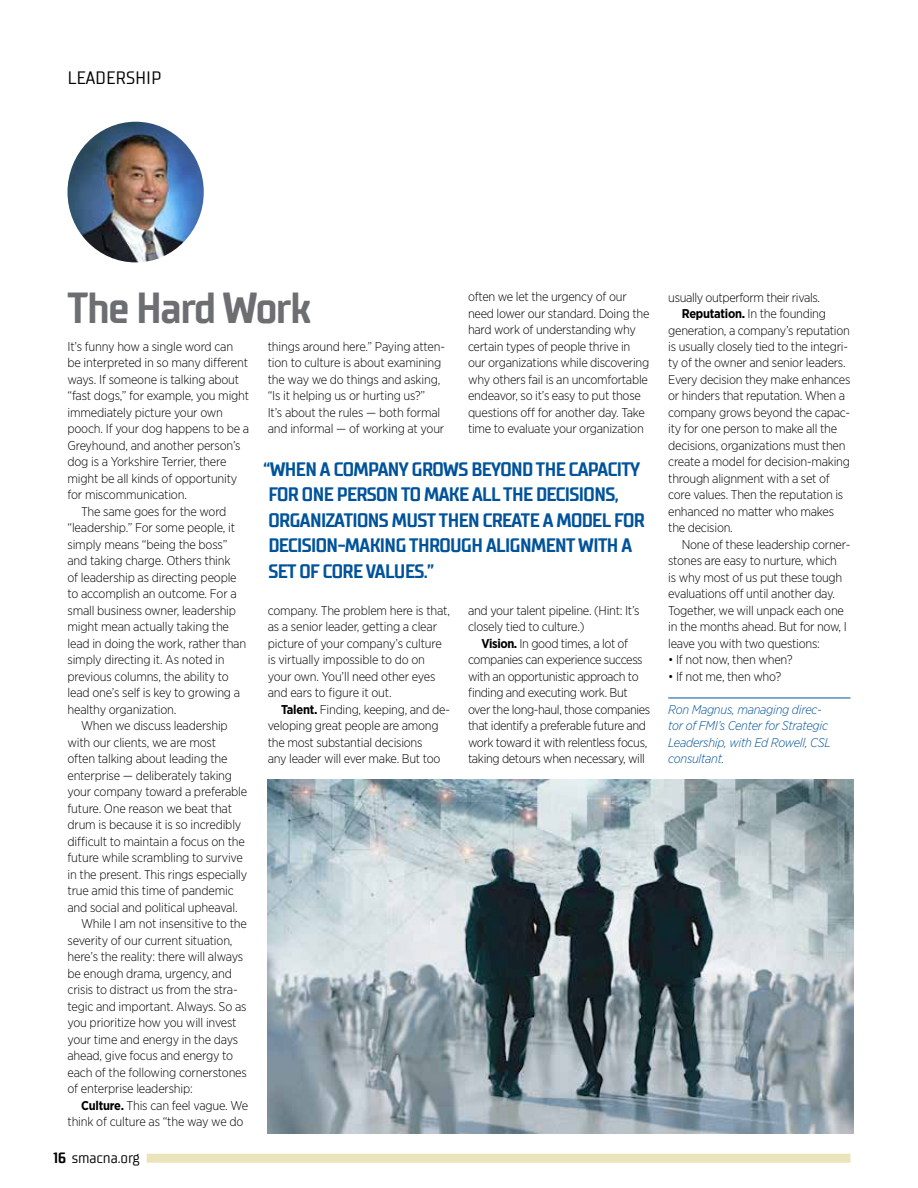
<style>
.page{position:relative;width:918px;height:1188px;background:#fff}
.page>*{position:absolute;margin:0;border:0;box-sizing:border-box;transform-origin:0 0}
.t1{font:700 43.5px "TT Supermolot Condensed";letter-spacing:-.035em;color:#6d6e71}
.t2{font:700 19.5px/25.5px "TT Supermolot Condensed";letter-spacing:-.03em;color:#00539b}
.t3{font:18px "TT Supermolot Condensed";color:#000}
.t4{font:15px "TT Supermolot Condensed";letter-spacing:-.01em;color:#000}
.t5{font:300 12.75px/16.5px "Gotham Narrow";letter-spacing:-.02em;color:#000}
.t6{font:italic 300 12.75px/16.5px "Gotham Narrow";letter-spacing:-.02em;color:#00539b}
.s1{font-weight:700}
</style>
<div class="page">
<div style="left:147px;top:1154px;width:704px;height:9px;background:#eae4ba"></div>
<hr style="left:668px;top:698px;width:182px;height:1px;background:#00539b">
<img style="left:68px;top:122px;width:136px;height:140px">
<img style="left:268px;top:780px;width:585px;height:354px">
<p class="t3" style="left:68px;top:67px;width:96px">LEADERSHIP</p>
<p class="t5" style="left:468px;top:288px;width:183px">often we let the urgency of our need lower our standard. Doing the hard work of understanding why certain types of people thrive in our organizations while discovering why others fail is an uncomfortable endeavor, so it’s easy to put those questions of for another day. Take time to evaluate your organization</p>
<p class="t2" style="left:263px;top:456px;width:383px">“WHEN A COMPANY GROWS BEYOND THE CAPACITY FOR ONE PERSON TO MAKE ALL THE DECISIONS, ORGANIZATIONS MUST THEN CREATE A MODEL FOR DECISION-MAKING THROUGH ALIGNMENT WITH A</p>
<p class="t2" style="left:268px;top:558px;width:167px">SET OF CORE VALUES.”</p>
<p class="t5" style="left:268px;top:602px;width:184px">company. The problem here is that, as a senior leader, getting a clear picture of your company’s culture is virtually impossible to do on your own. You’ll need other eyes and ears to fgure it out.</p>
<p class="t5" style="left:268px;top:701px;width:184px;text-indent:13px"><span class="s1">Talent.</span> Finding, keeping, and de&shy;veloping great people are among the most substantial decisions<br>any leader will ever make. But too</p>
<p class="t1" style="left:68px;top:283px;width:245px">The Hard Work</p>
<p class="t5" style="left:68px;top:338px;width:183px">It’s funny how a single word can be interpreted in so many diferent ways. If someone is talking about “fast dogs,” for example, you might immediately picture your own pooch. If your dog happens to be a<br>Greyhound, and another person’s dog is a Yorkshire Terrier, there might be all kinds of opportunity for miscommunication.</p>
<p class="t5" style="left:68px;top:503px;width:180px;text-indent:14px">The same goes for the word “leadership.” For some people, it simply means “being the boss” and taking charge. Others think<br>of leadership as directing people to accomplish an outcome. For a small business owner, leadership might mean actually taking the lead in doing the work, rather than simply directing it. As noted in previous columns, the ability to lead one’s self is key to growing a healthy organization.</p>
<p class="t5" style="left:68px;top:717px;width:181px;text-indent:14px">When we discuss leadership with our clients, we are most<br>often talking about leading the enterprise — deliberately taking your company toward a preferable future. One reason we beat that drum is because it is so incredibly difcult to maintain a focus on the future while scrambling to survive in the present. This rings especially true amid this time of pandemic and social and political upheaval.</p>
<p class="t5" style="left:68px;top:915px;width:181px;text-indent:14px">While I am not insensitive to the severity of our current situation, here’s the reality: there will always be enough drama, urgency, and crisis to distract us from the stra&shy;tegic and important. Always. So as you prioritize how you will invest your time and energy in the days ahead, give focus and energy to each of the following cornerstones of enterprise leadership:</p>
<p class="t5" style="left:68px;top:1097px;width:182px;text-indent:14px"><span class="s1">Culture.</span> This can feel vague. We think of culture as “the way we do</p>
<p class="t5" style="left:268px;top:338px;width:179px">things around here.” Paying atten&shy;tion to culture is about examining the way we do things and asking, “Is it helping us or hurting us?”<br>It’s about the rules — both formal and informal — of working at your</p>
<p class="t5" style="left:468px;top:602px;width:173px">and your talent pipeline. (Hint: It’s closely tied to culture.)</p>
<p class="t5" style="left:468px;top:635px;width:184px;text-indent:14px"><span class="s1">Vision.</span> In good times, a lot of companies can experience success with an opportunistic approach to fnding and executing work. But over the long-haul, those companies that identify a preferable future and work toward it with relentless focus, taking detours when necessary, will</p>
<p class="t4" style="left:53px;top:1149px;width:88px"><span class="s1">16</span> smacna.org</p>
<p class="t5" style="left:668px;top:288px;width:153px">usually outperform their rivals.</p>
<p class="t5" style="left:668px;top:305px;width:184px;text-indent:14px"><span class="s1">Reputation.</span> In the founding generation, a company’s reputation is usually closely tied to the integri&shy;ty of the owner and senior leaders.<br>Every decision they make enhances or hinders that reputation. When a company grows beyond the capac&shy;ity for one person to make all the decisions, organizations must then create a model for decision-making through alignment with a set of core values. Then the reputation is enhanced no matter who makes the decision.</p>
<p class="t5" style="left:668px;top:536px;width:184px;text-indent:14px">None of these leadership corner&shy;stones are easy to nurture, which<br>is why most of us put these tough evaluations of until another day.<br>Together, we will unpack each one in the months ahead. But for now, I leave you with two questions:</p>
<p class="t5" style="left:668px;top:651px;width:126px">• If not now, then when?</p>
<p class="t5" style="left:668px;top:668px;width:115px">• If not me, then who?</p>
<p class="t6" style="left:668px;top:701px;width:164px">Ron Magnus, managing direc&shy;tor of FMI’s Center for Strategic<br>Leadership, with Ed Rowell, CSL consultant.</p>
</div>
